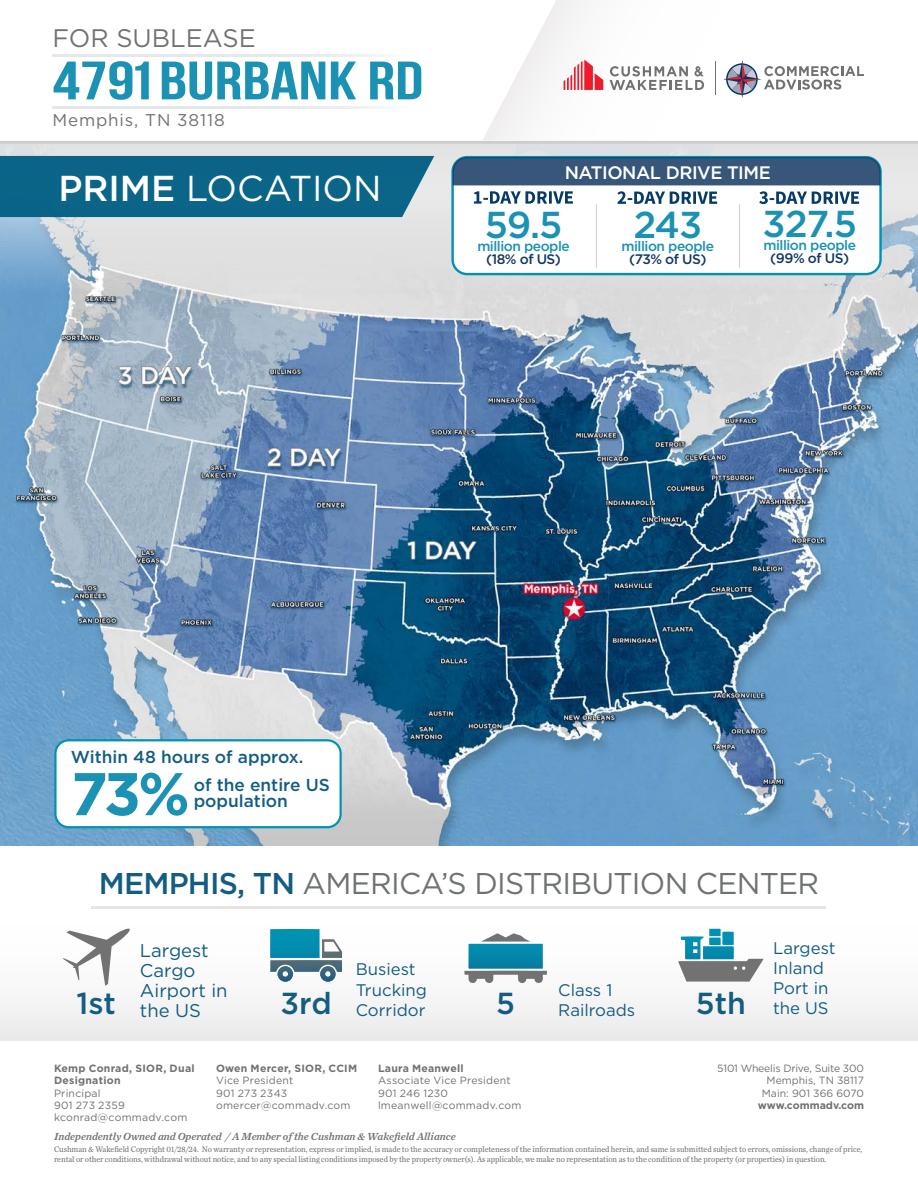
<style>
.page{position:relative;width:918px;height:1188px;background:#fff}
.page>*{position:absolute;margin:0;border:0;box-sizing:border-box;transform-origin:0 0}
.Body_Text_-_Bullet{font:700 60.15px "Gotham";color:#1b92b3}
.t1{font:700 54px "Bebas Neue";color:#1b92b3;scale:1.28 1}
.t2{font:500 37.35px "Gotham";letter-spacing:-.03em;color:#1b92b3}
.Subheading_-_gray{font:36px "Gotham";color:#fff}
.Body_Text_-_Bullet-2{font:500 30.3px "Gotham";color:#135d83}
.t3{font:30px "Gotham";letter-spacing:-.025em;color:#6e7271}
.t4{font:25.35px "Gotham";color:#717272}
.Body_Text_-_Bullet-3{font:18.45px "Gotham";color:#135d83}
.t5{font:500 18.15px "Gotham";letter-spacing:-.025em;color:#fff}
.Body_Text_-_Bullet-4{font:500 17.25px "Gotham";color:#135d83}
.t6{font:17.1px "Gotham";letter-spacing:.05em;color:#717272}
.Body_Text_-_Bullet-5{font:16.8px "Gotham";color:#135d83}
.t7{font:500 13.8px "Gotham";letter-spacing:-.035em;color:#1b92b3}
.t8{font:500 13.8px "Gotham";letter-spacing:-.035em;color:#133863}
.t9{font:italic 10.65px "Chronicle Text G2 Semi";color:#6e7271}
.t10{font:10.5px/12.5px "Gotham";letter-spacing:.015em;color:#6e7271}
.t11{font:700 10.5px/12.5px "Gotham";letter-spacing:.025em;color:#6e7271}
.t12{font:10.5px/12.5px "Gotham";letter-spacing:-.02em;color:#6e7271;text-align:right}
.t13{font:700 10.5px "Gotham";color:#6e7271}
.t14{font:8.4px/10.1px "Chronicle Text G2";letter-spacing:-.005em;color:#6e7271;scale:.95 1}
.s1{font-weight:500}
.s2{font-weight:500;color:#135d83}
</style>
<div class="page">
<svg style="left:0;top:0;width:918px;height:144px"></svg>
<hr style="left:52px;top:54px;width:389px;height:3px;background:#e6e7e9">
<hr style="left:52px;top:106px;width:389px;height:3px;background:#e6e7e9">
<div style="left:0;top:919px;width:918px;height:122px;background:#f8f7f7"></div>
<img style="left:0;top:145px;width:918px;height:700px">
<div style="left:453px;top:157px;width:428px;height:117px;background:#fff;border-radius:14px"></div>
<div style="left:451px;top:156px;width:431px;height:119px;border:2px solid #0092b4;border-radius:14px"></div>
<svg style="left:474px;top:191px;width:99px;height:13px"></svg>
<svg style="left:617px;top:191px;width:100px;height:13px"></svg>
<svg style="left:759px;top:191px;width:100px;height:13px"></svg>
<hr style="left:596px;top:204px;width:1px;height:64px;background:#d5d2d4">
<hr style="left:739px;top:204px;width:1px;height:64px;background:#d5d2d4">
<svg style="left:453px;top:157px;width:428px;height:28px"></svg>
<div style="left:0;top:156px;width:434px;height:61px;background:#0b6488"></div>
<div style="left:55px;top:740px;width:286px;height:87px;background:#fff;border-radius:13px"></div>
<div style="left:54px;top:739px;width:288px;height:89px;border:2px solid #0092b4;border-radius:13px"></div>
<hr style="left:92px;top:906px;width:734px;height:2px;background:#e5e5e5">
<svg style="left:63px;top:928px;width:67px;height:58px"></svg>
<svg style="left:464px;top:933px;width:83px;height:50px"></svg>
<svg style="left:270px;top:929px;width:72px;height:53px"></svg>
<svg style="left:678px;top:929px;width:85px;height:53px"></svg>
<h3 class="t4" style="left:53px;top:21px;width:205px">FOR SUBLEASE</h3>
<h2 class="t1" style="left:53px;top:51px;width:291px">4791 BURBANK RD</h2>
<h3 class="t6" style="left:52px;top:109px;width:174px">Memphis, TN 38118</h3>
<p class="Subheading_-_gray" style="left:58px;top:165px;width:325px"><span class="s1">PRIME</span> LOCATION</p>
<p class="t5" style="left:565px;top:160px;width:208px">NATIONAL DRIVE TIME</p>
<p class="t2" style="left:485px;top:200px;width:79px">59.5</p>
<p class="t7" style="left:477px;top:237px;width:94px">million people</p>
<p class="t8" style="left:486px;top:250px;width:76px">(18% of US)</p>
<p class="t2" style="left:633px;top:200px;width:70px">243</p>
<p class="t7" style="left:622px;top:237px;width:94px">million people</p>
<p class="t8" style="left:629px;top:251px;width:79px">(73% of US)</p>
<p class="t2" style="left:763px;top:199px;width:96px">327.5</p>
<p class="t7" style="left:764px;top:236px;width:94px">million people</p>
<p class="t8" style="left:770px;top:249px;width:80px">(99% of US)</p>
<p class="Body_Text_-_Bullet-4" style="left:71px;top:746px;width:234px">Within 48 hours of approx.</p>
<p class="Body_Text_-_Bullet-4" style="left:194px;top:773px;width:138px">of the entire US</p>
<p class="Body_Text_-_Bullet" style="left:71px;top:754px;width:121px">73%</p>
<p class="Body_Text_-_Bullet-4" style="left:194px;top:790px;width:96px">population</p>
<p class="t3" style="left:99px;top:864px;width:722px"><span class="s2">MEMPHIS, TN</span> AMERICA’S DISTRIBUTION CENTER</p>
<p class="Body_Text_-_Bullet-3" style="left:140px;top:938px;width:70px">Largest</p>
<p class="Body_Text_-_Bullet-3" style="left:140px;top:958px;width:57px">Cargo</p>
<p class="Body_Text_-_Bullet-3" style="left:140px;top:979px;width:89px">Airport in</p>
<p class="Body_Text_-_Bullet-2" style="left:77px;top:983px;width:41px">1st</p>
<p class="Body_Text_-_Bullet-3" style="left:140px;top:999px;width:63px">the US</p>
<p class="Body_Text_-_Bullet-5" style="left:356px;top:959px;width:62px">Busiest</p>
<p class="Body_Text_-_Bullet-5" style="left:356px;top:979px;width:73px">Trucking</p>
<p class="Body_Text_-_Bullet-2" style="left:281px;top:983px;width:53px">3rd</p>
<p class="Body_Text_-_Bullet-5" style="left:356px;top:999px;width:71px">Corridor</p>
<p class="Body_Text_-_Bullet-5" style="left:558px;top:979px;width:56px">Class 1</p>
<p class="Body_Text_-_Bullet-2" style="left:496px;top:983px;width:20px">5</p>
<p class="Body_Text_-_Bullet-5" style="left:558px;top:999px;width:79px">Railroads</p>
<p class="Body_Text_-_Bullet-5" style="left:773px;top:937px;width:64px">Largest</p>
<p class="Body_Text_-_Bullet-5" style="left:773px;top:957px;width:52px">Inland</p>
<p class="Body_Text_-_Bullet-5" style="left:773px;top:977px;width:57px">Port in</p>
<p class="Body_Text_-_Bullet-2" style="left:696px;top:983px;width:52px">5th</p>
<p class="Body_Text_-_Bullet-5" style="left:773px;top:998px;width:57px">the US</p>
<p class="t11" style="left:54px;top:1062px;width:142px">Kemp Conrad, SIOR, Dual<br>Designation</p>
<p class="t10" style="left:54px;top:1086px;width:135px">Principal<br>901 273 2359 kconrad@commadv.com</p>
<p class="t12" style="left:717px;top:1062px;width:148px">5101 Wheelis Drive, Suite 300<br>Memphis, TN 38117<br>Main: 901 366 6070</p>
<p class="t13" style="left:758px;top:1098px;width:108px">www.commadv.com</p>
<p class="t11" style="left:378px;top:1062px;width:87px">Laura Meanwell</p>
<p class="t10" style="left:378px;top:1074px;width:145px">Associate Vice President<br>901 246 1230 lmeanwell@commadv.com</p>
<p class="t14" style="left:54px;top:1144px;width:852px">Cushman &amp; Wakefield Copyright 01/28/24. No warranty or representation, express or implied, is made to the accuracy or completeness of the information contained herein, and same is submitted subject to errors, omissions, change of price, rental or other conditions, withdrawal without notice, and to any special listing conditions imposed by the property owner(s). As applicable, we make no representation as to the condition of the property (or properties) in question.</p>
<p class="t11" style="left:216px;top:1062px;width:143px">Owen Mercer, SIOR, CCIM</p>
<p class="t10" style="left:216px;top:1074px;width:136px">Vice President<br>901 273 2343 omercer@commadv.com</p>
<p class="t9" style="left:54px;top:1128px;width:403px">Independently Owned and Operated / A Member of the Cushman &amp; Wakefield Alliance</p>
</div>
